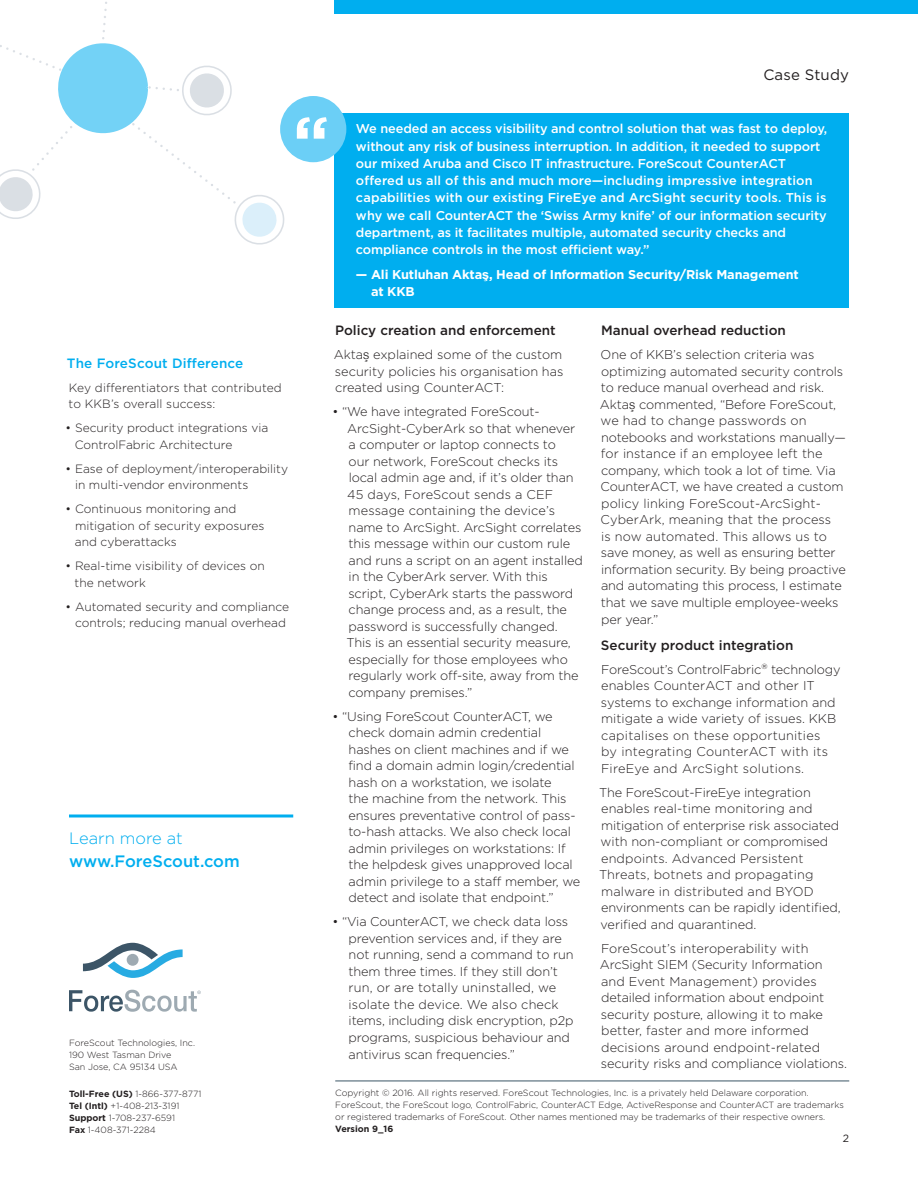
<style>
.page{position:relative;width:918px;height:1188px;background:#fff}
.page>*{position:absolute;margin:0;border:0;box-sizing:border-box;transform-origin:0 0}
.FS_Contact_Info{font:700 66.45px "Gotham";color:#fff}
.t1{font:500 16.5px "Gotham";letter-spacing:-.005em;color:#00aeef}
.t2{font:300 16.5px "Gotham";color:#00aeef}
.t3{font:15px "Gotham";letter-spacing:.01em;color:#231f20}
.FS_Body_Subhead{font:500 13.5px "Gotham";color:#231f20}
.FS_Sidebar_Header{font:500 13.5px "Gotham";letter-spacing:.01em;color:#00aeef}
.FS_Body_Copy{font:300 12.75px/16.5px "Gotham";letter-spacing:-.01em;color:#231f20}
.FS_Body_Bullets{font:300 12.75px/16.5px "Gotham";letter-spacing:-.01em;color:#231f20}
.FS_Callout{font:500 12.75px/17.2px "Gotham";letter-spacing:-.01em;color:#fff}
.Quote_attribution{font:700 12.75px/17.2px "Gotham";letter-spacing:-.01em;color:#fff}
.FS_Sidebar_Bullets{font:300 12px/16.5px "Gotham";color:#231f20}
.FS_Sidebar_Body{font:300 12px/16.5px "Gotham";letter-spacing:.01em;color:#231f20}
.FS_Folio{font:10.5px "Gotham";color:#231f20}
.t4{font:300 9px/12px "Gotham";color:#231f20}
.t5{font:700 9px "Gotham";color:#231f20}
.s1{font-family:"Arial"}
.s2{font-weight:700}
.s3{font-family:"Helvetica Neue"}
</style>
<div class="page">
<svg style="left:83px;top:943px;width:100px;height:35px"></svg>
<div style="left:127px;top:954px;width:12px;height:12px;background:#9eaab2;border-radius:50%"></div>
<svg style="left:69px;top:990px;width:132px;height:22px"></svg>
<hr style="left:335px;top:1081px;width:514px;height:1px;background:#3b5566">
<svg style="left:0;top:2px;width:286px;height:243px"></svg>
<svg style="left:69px;top:814px;width:224px;height:4px"></svg>
<div style="left:335px;top:0;width:583px;height:14px;background:#00aeef"></div>
<div style="left:335px;top:113px;width:514px;height:195px;background:#00aeef"></div>
<div style="left:280px;top:96px;width:66px;height:66px;background:#6bcff6;border-radius:50%"></div>
<p class="t3" style="left:763px;top:66px;width:87px">Case Study</p>
<p class="FS_Contact_Info" style="left:293px;top:102px;width:37px">“</p>
<p class="FS_Callout" style="left:356px;top:120px;width:473px">We needed an access visibility and control solution that was fast to deploy, without any risk of business interruption. In addition, it needed to support our mixed Aruba and Cisco IT infrastructure. ForeScout CounterACT offered us all of this and much more—including impressive integration capabilities with our existing FireEye and ArcSight security tools. This is why we call CounterACT the ‘Swiss Army knife’ of our information security department, as it facilitates multiple, automated security checks and compliance controls in the most efficient way.”</p>
<p class="Quote_attribution" style="left:371px;top:265px;width:429px;text-indent:-15px">— Ali Kutluhan Akta<span class="s1">ş</span>, Head of Information Security/Risk Management at KKB</p>
<p class="FS_Sidebar_Header" style="left:67px;top:355px;width:178px">The ForeScout Difference</p>
<p class="FS_Sidebar_Body" style="left:69px;top:379px;width:215px">Key differentiators that contributed to KKB’s overall success:</p>
<p class="FS_Sidebar_Bullets" style="left:75px;top:420px;width:195px;text-indent:-9px">• Security product integrations via<br>ControlFabric Architecture</p>
<p class="FS_Sidebar_Bullets" style="left:75px;top:460px;width:215px;text-indent:-9px">• Ease of deployment/interoperability in multi-vendor environments</p>
<p class="FS_Sidebar_Bullets" style="left:75px;top:501px;width:191px;text-indent:-9px">• Continuous monitoring and mitigation of security exposures and cyberattacks</p>
<p class="FS_Sidebar_Bullets" style="left:75px;top:558px;width:192px;text-indent:-9px">• Real-time visibility of devices on the network</p>
<p class="FS_Sidebar_Bullets" style="left:66px;top:598px;width:225px;text-align:center">• Automated security and compliance controls; reducing manual overhead</p>
<p class="t2" style="left:69px;top:829px;width:115px">Learn more at</p>
<p class="t1" style="left:69px;top:851px;width:172px">www.ForeScout.com</p>
<p class="t4" style="left:69px;top:1036px;width:128px">ForeScout Technologies, Inc.<br>190 West Tasman Drive<br>San Jose, CA 95134 USA</p>
<p class="t4" style="left:69px;top:1087px;width:134px"><span class="s2">Toll-Free (US)</span> 1-866-377-8771<br><span class="s2">Tel (Intl)</span> +1-408-213-3191<br><span class="s2">Support</span> 1-708-237-6591<br><span class="s2">Fax</span> 1-408-371-2284</p>
<p class="FS_Body_Subhead" style="left:335px;top:323px;width:222px">Policy creation and enforcement</p>
<p class="FS_Body_Copy" style="left:334px;top:346px;width:231px;text-align:justify">Akta<span class="s3">ş</span> explained some of the custom security policies his organisation has created using CounterACT:</p>
<p class="FS_Body_Bullets" style="left:347px;top:403px;width:238px;text-indent:-14px">• “We have integrated ForeScout-ArcSight-CyberArk so that whenever a computer or laptop connects to<br>our network, ForeScout checks its local admin age and, if it’s older than 45 days, ForeScout sends a CEF message containing the device’s name to ArcSight. ArcSight correlates this message within our custom rule and runs a script on an agent installed in the CyberArk server. With this script, CyberArk starts the password change process and, as a result, the password is successfully changed.<br>This is an essential security measure, especially for those employees who regularly work off-site, away from the company premises.”</p>
<p class="FS_Body_Bullets" style="left:348px;top:708px;width:233px;text-indent:-16px">• “Using ForeScout CounterACT, we check domain admin credential hashes on client machines and if we find a domain admin login/credential hash on a workstation, we isolate<br>the machine from the network. This ensures preventative control of pass&shy;to-hash attacks. We also check local admin privileges on workstations: If the helpdesk gives unapproved local admin privilege to a staff member, we detect and isolate that endpoint.”</p>
<p class="FS_Body_Bullets" style="left:348px;top:913px;width:227px;text-indent:-16px">• “Via CounterACT, we check data loss prevention services and, if they are not running, send a command to run them three times. If they still don’t run, or are totally uninstalled, we isolate the device. We also check items, including disk encryption, p2p programs, suspicious behaviour and antivirus scan frequencies.”</p>
<p class="FS_Body_Subhead" style="left:601px;top:323px;width:186px">Manual overhead reduction</p>
<p class="FS_Body_Copy" style="left:600px;top:346px;width:248px">One of KKB’s selection criteria was optimizing automated security controls to reduce manual overhead and risk.<br>Akta<span class="s3">ş</span> commented, “Before ForeScout, we had to change passwords on notebooks and workstations manually— for instance if an employee left the company, which took a lot of time. Via CounterACT, we have created a custom policy linking ForeScout-ArcSight-CyberArk, meaning that the process<br>is now automated. This allows us to save money, as well as ensuring better information security. By being proactive and automating this process, I estimate that we save multiple employee-weeks per year.”</p>
<p class="FS_Body_Subhead" style="left:601px;top:637px;width:194px">Security product integration</p>
<p class="FS_Body_Copy" style="left:601px;top:661px;width:241px">ForeScout’s ControlFabric<sup>®</sup> technology enables CounterACT and other IT systems to exchange information and mitigate a wide variety of issues. KKB capitalises on these opportunities<br>by integrating CounterACT with its FireEye and ArcSight solutions.</p>
<p class="FS_Body_Copy" style="left:599px;top:784px;width:243px">The ForeScout-FireEye integration enables real-time monitoring and mitigation of enterprise risk associated with non-compliant or compromised endpoints. Advanced Persistent Threats, botnets and propagating malware in distributed and BYOD environments can be rapidly identified, verified and quarantined.</p>
<p class="FS_Body_Copy" style="left:600px;top:940px;width:249px">ForeScout’s interoperability with ArcSight SIEM (Security Information and Event Management) provides detailed information about endpoint security posture, allowing it to make better, faster and more informed decisions around endpoint-related security risks and compliance violations.</p>
<p class="t4" style="left:335px;top:1087px;width:510px">Copyright © 2016. All rights reserved. ForeScout Technologies, Inc. is a privately held Delaware corporation.<br>ForeScout, the ForeScout logo, ControlFabric, CounterACT Edge, ActiveResponse and CounterACT are trademarks or registered trademarks of ForeScout. Other names mentioned may be trademarks of their respective owners.</p>
<p class="t5" style="left:335px;top:1124px;width:60px">Version 9_16</p>
<p class="FS_Folio" style="left:843px;top:1132px;width:8px">2</p>
</div>
